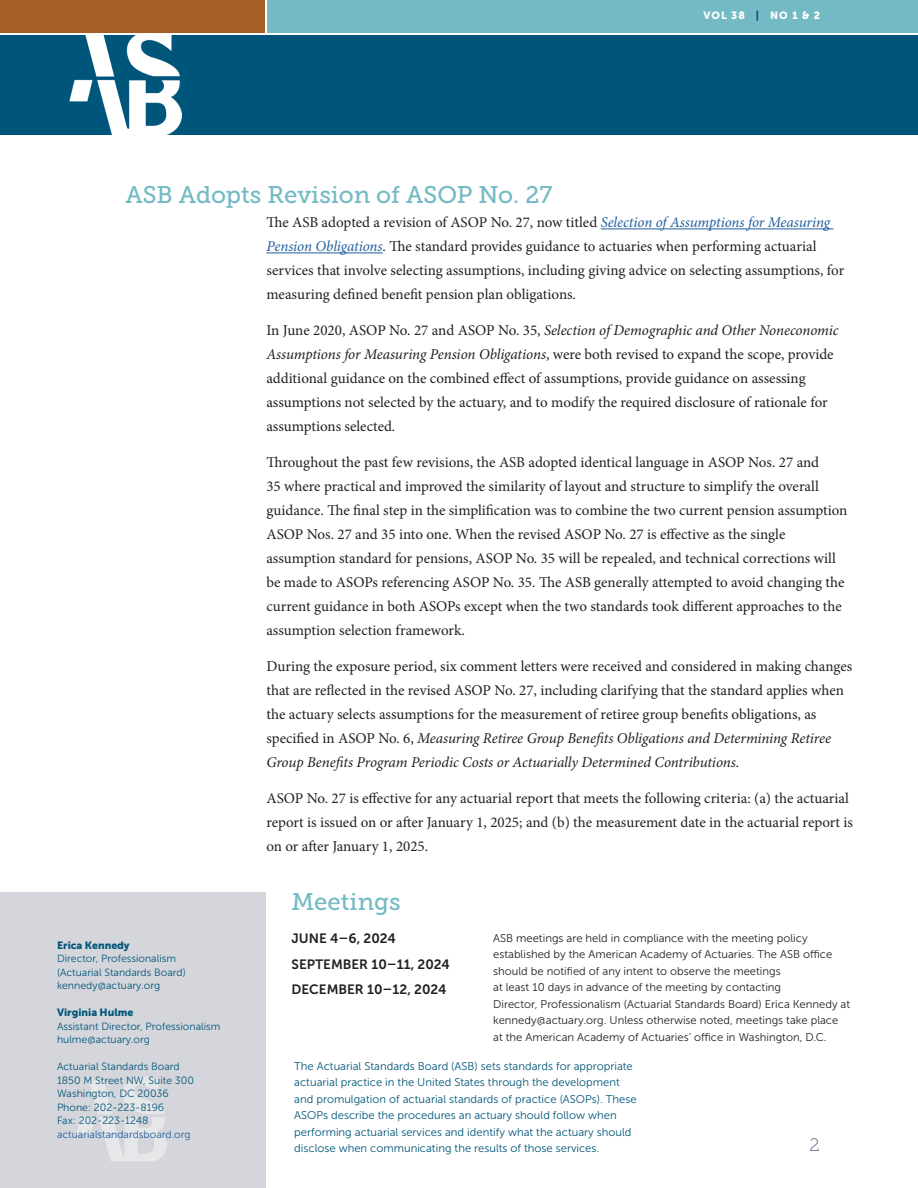
<style>
.page{position:relative;width:918px;height:1188px;background:#fff}
.page>*{position:absolute;margin:0;border:0;box-sizing:border-box;transform-origin:0 0}
.article_heads{font:24px "Museo Slab 500";color:#73bac4}
.Big_Heads{font:24px "Museo Slab 500";color:#73bac4}
.Big_Heads-2{font:18px "Museo Slab 100";color:#57607d}
.Text{font:15px/24px "Minion Pro";color:#231f20}
.meeting_dates{font:13.5px "Museo Sans 700";color:#231f20}
.meeting_compliance{font:11.25px/16.5px "Museo Sans 300";color:#231f20}
.meeting_compliance-2{font:11.25px/16.5px "Museo Sans 300";color:#00567a}
.basic_copy{font:10.5px/13.5px "Museo Sans 300";color:#00567a}
.comments{font:10.5px "Museo Sans 300";color:#00567a}
.comments-2{font:10.5px "Museo Sans 300";color:#215e9e}
.basic_copy-2{font:10.5px "Museo Sans 900";color:#00567a}
.program_area{font:10.5px "Museo Sans 900";letter-spacing:.09em;color:#fff}
.s1{color:#00567a}
.s2{font-style:italic;color:#215e9e}
.s3{font-style:italic}
</style>
<div class="page">
<hr style="left:601px;top:229px;width:233px;height:1px;background:#215e9e">
<hr style="left:266px;top:253px;width:117px;height:1px;background:#215e9e">
<div style="left:0;top:893px;width:266px;height:295px;background:#d5d6db"></div>
<img style="left:77px;top:1077px;width:90px;height:84px">
<div style="left:267px;top:0;width:651px;height:32px;background:#73bac4"></div>
<div style="left:0;top:35px;width:918px;height:100px;background:#00567a"></div>
<img style="left:69px;top:32px;width:113px;height:103px">
<div style="left:0;top:0;width:265px;height:32px;background:#a55e26"></div>
<p class="program_area" style="left:704px;top:10px;width:118px">VOL 38 <span class="s1">|</span> NO 1 &amp; 2</p>
<p class="article_heads" style="left:125px;top:182px;width:429px">ASB Adopts Revision of ASOP No. 27</p>
<p class="Text" style="left:266px;top:211px;width:579px">The ASB adopted a revision of ASOP No. 27, now titled <span class="s2">Selection of Assumptions for Measuring Pension Obligations</span>. The standard provides guidance to actuaries when performing actuarial services that involve selecting assumptions, including giving advice on selecting assumptions, for measuring defined benefit pension plan obligations.</p>
<p class="Text" style="left:266px;top:319px;width:574px">In June 2020, ASOP No. 27 and ASOP No. 35, <span class="s3">Selection of Demographic and Other Noneconomic Assumptions for Measuring Pension Obligations</span>, were both revised to expand the scope, provide additional guidance on the combined effect of assumptions, provide guidance on assessing assumptions not selected by the actuary, and to modify the required disclosure of rationale for assumptions selected.</p>
<p class="Text" style="left:266px;top:451px;width:582px">Throughout the past few revisions, the ASB adopted identical language in ASOP Nos. 27 and<br>35 where practical and improved the similarity of layout and structure to simplify the overall guidance. The final step in the simplification was to combine the two current pension assumption ASOP Nos. 27 and 35 into one. When the revised ASOP No. 27 is effective as the single assumption standard for pensions, ASOP No. 35 will be repealed, and technical corrections will be made to ASOPs referencing ASOP No. 35. The ASB generally attempted to avoid changing the current guidance in both ASOPs except when the two standards took different approaches to the assumption selection framework.</p>
<p class="Text" style="left:266px;top:655px;width:587px">During the exposure period, six comment letters were received and considered in making changes that are reflected in the revised ASOP No. 27, including clarifying that the standard applies when the actuary selects assumptions for the measurement of retiree group benefits obligations, as specified in ASOP No. 6, <span class="s3">Measuring Retiree Group Benefits Obligations and Determining Retiree Group Benefits Program Periodic Costs or Actuarially Determined Contributions</span>.</p>
<p class="Text" style="left:266px;top:787px;width:588px">ASOP No. 27 is effective for any actuarial report that meets the following criteria: (a) the actuarial report is issued on or after January 1, 2025; and (b) the measurement date in the actuarial report is on or after January 1, 2025.</p>
<p class="basic_copy-2" style="left:57px;top:939px;width:74px">Erica Kennedy</p>
<p class="basic_copy" style="left:57px;top:952px;width:130px">Director, Professionalism (Actuarial Standards Board) kennedy@actuary.org</p>
<p class="basic_copy-2" style="left:57px;top:1007px;width:78px">Virginia Hulme</p>
<p class="basic_copy" style="left:57px;top:1019px;width:165px">Assistant Director, Professionalism</p>
<p class="basic_copy" style="left:57px;top:1033px;width:94px">hulme@actuary.org</p>
<p class="comments" style="left:57px;top:1061px;width:124px">Actuarial Standards Board</p>
<p class="comments" style="left:57px;top:1074px;width:139px">1850 M Street NW, Suite 300</p>
<p class="comments" style="left:57px;top:1088px;width:113px">Washington, DC 20036</p>
<p class="comments" style="left:57px;top:1101px;width:109px">Phone: 202-223-8196</p>
<p class="comments" style="left:57px;top:1115px;width:93px">Fax: 202-223-1248</p>
<p class="comments-2" style="left:57px;top:1128px;width:135px">actuarialstandardsboard.org</p>
<p class="Big_Heads" style="left:292px;top:888px;width:111px">Meetings</p>
<p class="meeting_dates" style="left:292px;top:931px;width:106px">JUNE 4–6, 2024</p>
<p class="meeting_dates" style="left:292px;top:957px;width:160px">SEPTEMBER 10–11, 2024</p>
<p class="meeting_dates" style="left:292px;top:982px;width:157px">DECEMBER 10–12, 2024</p>
<p class="meeting_compliance" style="left:493px;top:930px;width:359px">ASB meetings are held in compliance with the meeting policy established by the American Academy of Actuaries. The ASB office should be notified of any intent to observe the meetings<br>at least 10 days in advance of the meeting by contacting<br>Director, Professionalism (Actuarial Standards Board) Erica Kennedy at kennedy@actuary.org. Unless otherwise noted, meetings take place at the American Academy of Actuaries’ office in Washington, D.C.</p>
<p class="meeting_compliance-2" style="left:294px;top:1058px;width:344px">The Actuarial Standards Board (ASB) sets standards for appropriate actuarial practice in the United States through the development and promulgation of actuarial standards of practice (ASOPs). These ASOPs describe the procedures an actuary should follow when performing actuarial services and identify what the actuary should disclose when communicating the results of those services.</p>
<p class="Big_Heads-2" style="left:809px;top:1136px;width:12px">2</p>
</div>
